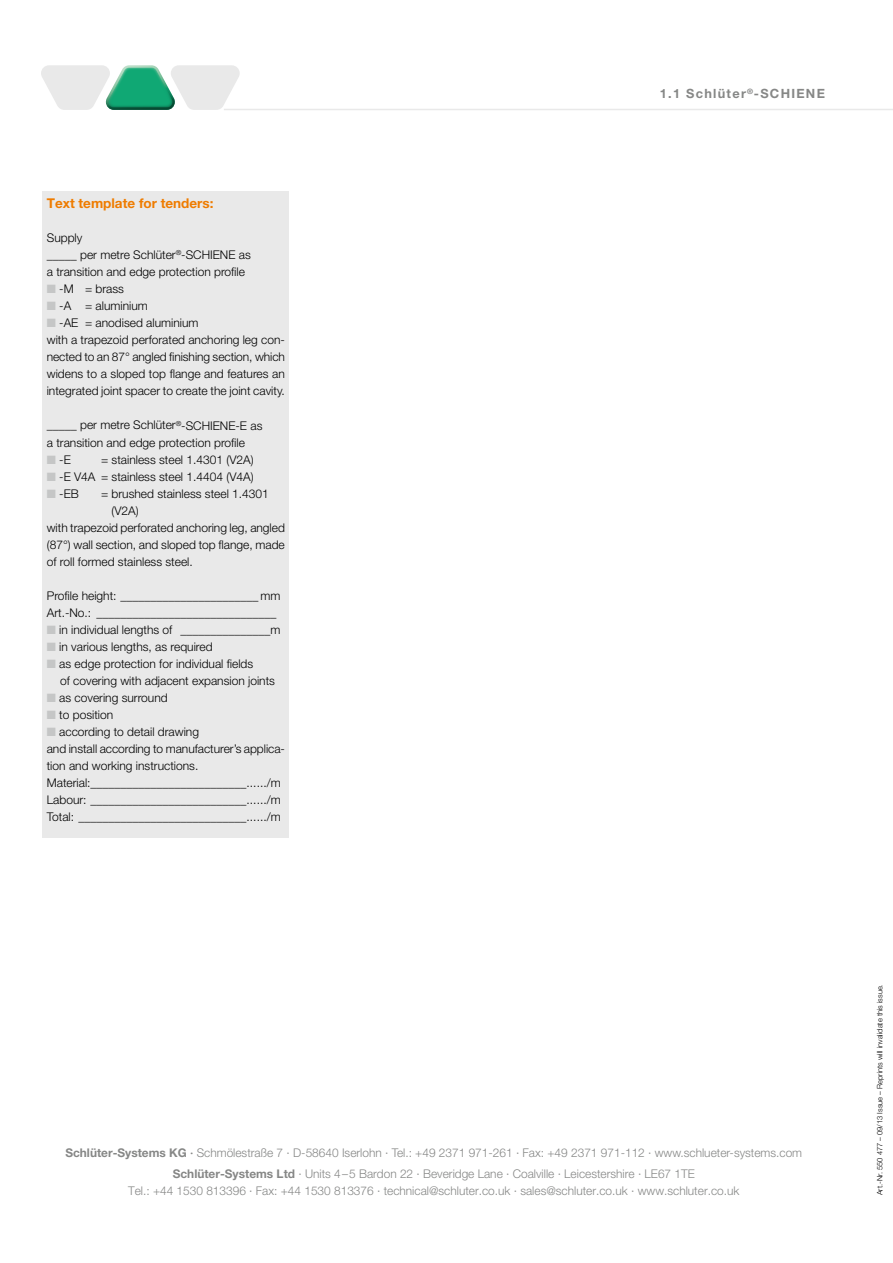
<style>
.page{position:relative;width:893px;height:1263px;background:#fff}
.page>*{position:absolute;margin:0;border:0;box-sizing:border-box;transform-origin:0 0}
.t1{font:700 13.5px "Helvetica Neue LT Pro";color:#ef7c00}
.t2{font:700 12.75px "Helvetica Neue LT Pro";letter-spacing:.1em;color:#868786}
.t3{font:300 12px/17px "Helvetica Neue LT Pro";color:#000}
.t4{font:300 12px/21.3px "Helvetica Neue LT Pro";color:#868786;text-align:center}
.t5{font:300 7.5px "Helvetica Neue LT Pro";color:#000}
.s1{color:#c5c6c6}
.s2{font-weight:700}
.s3{font-weight:500}
</style>
<div class="page">
<hr style="left:224px;top:109px;width:669px;height:1px;background:#e9e9e9">
<svg style="left:41px;top:65px;width:199px;height:45px"></svg>
<div style="left:43px;top:191px;width:246px;height:647px;background:#e9e9e9"></div>
<p class="t1" style="left:47px;top:195px;width:168px">Text template for tenders:</p>
<p class="t3" style="left:47px;top:229px;width:206px">Supply<br>_____ per metre Schlüter<sup>®</sup>-SCHIENE as a transition and edge protection profile</p>
<p class="t3" style="left:47px;top:280px;width:79px"><span class="s1">■</span> -M = brass</p>
<p class="t3" style="left:47px;top:297px;width:103px"><span class="s1">■</span> -A = aluminium</p>
<p class="t3" style="left:47px;top:314px;width:240px"><span class="s1">■</span> -AE = anodised aluminium<br>with a trapezoid perforated anchoring leg con&shy;nected to an 87° angled finishing section, which widens to a sloped top flange and features an integrated joint spacer to create the joint cavity.</p>
<p class="t3" style="left:47px;top:416px;width:217px">_____ per metre Schlüter<sup>®</sup>-SCHIENE-E as a transition and edge protection profile</p>
<p class="t3" style="left:47px;top:450px;width:26px"><span class="s1">■</span>-E</p>
<p class="t3" style="left:101px;top:450px;width:154px">= stainless steel 1.4301 (V2A)</p>
<p class="t3" style="left:47px;top:467px;width:208px"><span class="s1">■</span> -E V4A = stainless steel 1.4404 (V4A)</p>
<p class="t3" style="left:47px;top:484px;width:34px"><span class="s1">■</span> -EB</p>
<p class="t3" style="left:101px;top:484px;width:169px">= brushed stainless steel 1.4301</p>
<p class="t3" style="left:112px;top:501px;width:29px">(V2A)</p>
<p class="t3" style="left:47px;top:518px;width:240px">with trapezoid perforated anchoring leg, angled</p>
<p class="t3" style="left:47px;top:535px;width:240px">(87°) wall section, and sloped top flange, made</p>
<p class="t3" style="left:47px;top:552px;width:148px">of roll formed stainless steel.</p>
<p class="t3" style="left:47px;top:587px;width:235px">Profile height: _______________________ mm<br>Art.-No.: ______________________________</p>
<p class="t3" style="left:47px;top:621px;width:235px"><span class="s1">■</span> in individual lengths of _______________m</p>
<p class="t3" style="left:47px;top:638px;width:167px"><span class="s1">■</span> in various lengths, as required</p>
<p class="t3" style="left:60px;top:655px;width:216px;text-indent:-13px"><span class="s1">■</span> as edge protection for individual fields<br>of covering with adjacent expansion joints</p>
<p class="t3" style="left:47px;top:689px;width:122px"><span class="s1">■</span> as covering surround</p>
<p class="t3" style="left:47px;top:706px;width:68px"><span class="s1">■</span> to position</p>
<p class="t3" style="left:47px;top:723px;width:240px"><span class="s1">■</span> according to detail drawing<br>and install according to manufacturer’s applica&shy;tion and working instructions.<br>Material:__________________________....../m Labour: __________________________....../m Total: ____________________________....../m</p>
<p class="t2" style="left:660px;top:86px;width:167px">1.1 Schlüter<sup>®</sup>-SCHIENE</p>
<p class="t4" style="left:65px;top:1141px;width:738px"><span class="s2">Schlüter-Systems KG</span> <span class="s3">·</span> Schmölestraße 7 · D-58640 Iserlohn · Tel.: +49 2371 971-261 · Fax: +49 2371 971-112 · www.schlueter-systems.com<br><span class="s2">Schlüter-Systems Ltd</span> · Units 4–5 Bardon 22 · Beveridge Lane · Coalville · Leicestershire · LE67 1TE</p>
<p class="t4" style="left:128px;top:1180px;width:613px">Tel.: +44 1530 813396 · Fax: +44 1530 813376 · technical@schluter.co.uk · sales@schluter.co.uk · www.schluter.co.uk</p>
<p class="t5" style="left:875px;top:1195px;width:212px;rotate:-90deg">Art.-Nr. 550 477 – 09/13 Issue – Reprints will invalidate this issue.</p>
</div>
